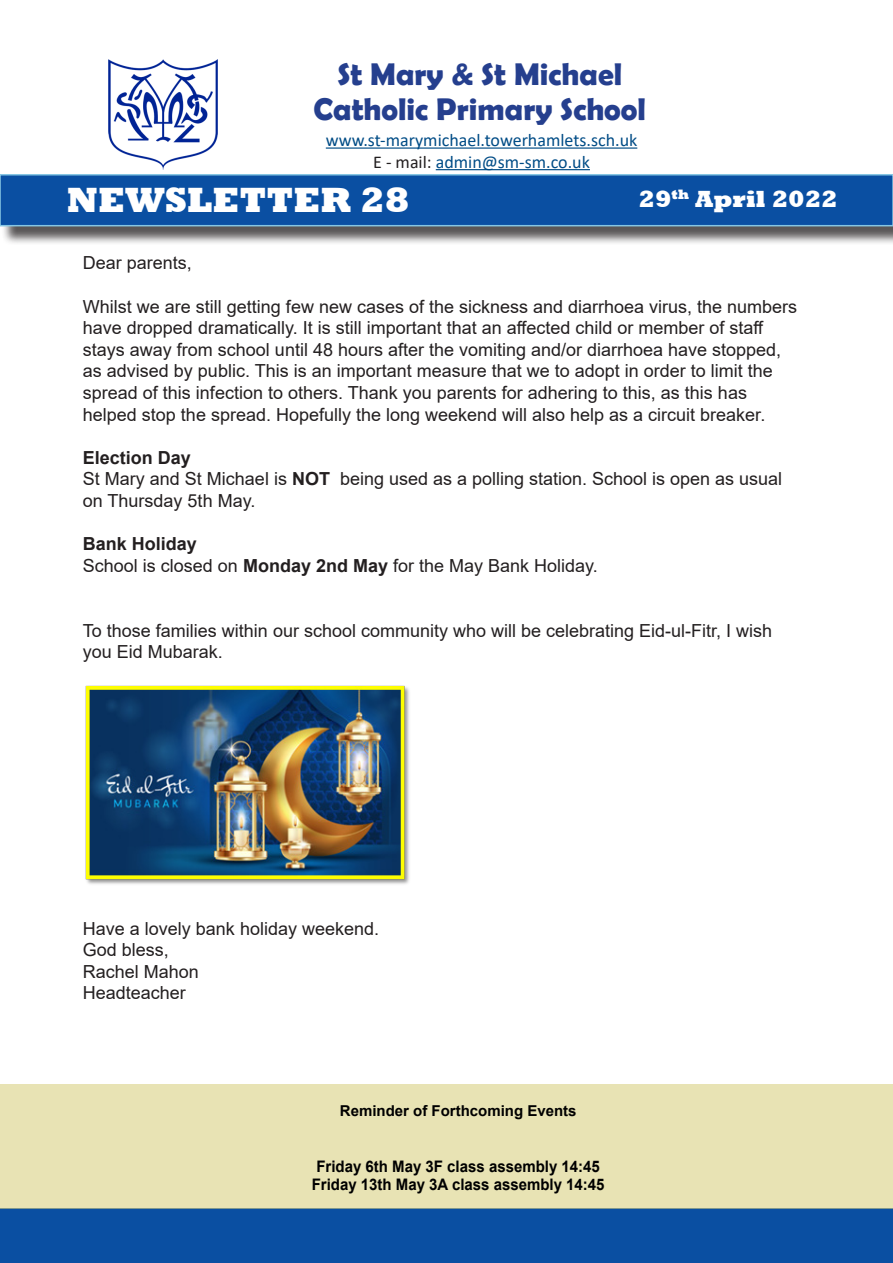
<style>
.page{position:relative;width:893px;height:1263px;background:#fff}
.page>*{position:absolute;margin:0;border:0;box-sizing:border-box;transform-origin:0 0}
.t1{font:800 36px "Rockwell";color:#fff}
.t2{font:700 31.5px "Berlin Sans FB Demi";color:#253f8e}
.t3{font:800 24px "Rockwell";color:#fff}
.t4{font:18px/21.6px "Arial";color:#231f20}
.t5{font:18px "Calibri";color:#004c86}
.t6{font:700 18px "Arial";color:#231f20}
.t7{font:700 15.9px "Arial";color:#000;scale:.94 1}
.t8{font:700 15px "Arial";color:#000}
.s1{color:#231f20}
.s2{font-weight:700}
</style>
<div class="page">
<div style="left:2px;top:176px;width:891px;height:69px;background:#231f20;opacity:.75"></div>
<div style="left:0;top:175px;width:893px;height:51px;background:#0a4fa2"></div>
<div style="left:0;top:174px;width:893px;height:52px;border:2px solid #86c6e3"></div>
<hr style="left:326px;top:147px;width:311px;height:2px;background:#004c86">
<hr style="left:436px;top:169px;width:154px;height:1px;background:#004c86">
<img style="left:108px;top:59px;width:110px;height:111px">
<div style="left:0;top:1209px;width:893px;height:54px;background:#0a4fa2"></div>
<div style="left:0;top:1084px;width:893px;height:124px;background:#e8e3b4"></div>
<img style="left:85px;top:685px;width:324px;height:199px">
<p class="t2" style="left:337px;top:56px;width:286px">St Mary &amp; St Michael</p>
<p class="t2" style="left:314px;top:91px;width:334px">Catholic Primary School</p>
<p class="t5" style="left:326px;top:128px;width:313px">www.st-marymichael.towerhamlets.sch.uk</p>
<p class="t5" style="left:373px;top:149px;width:218px"><span class="s1">E - mail:</span> admin@sm-sm.co.uk</p>
<p class="t1" style="left:67px;top:179px;width:344px">NEWSLETTER 28</p>
<p class="t3" style="left:639px;top:185px;width:201px">29<sup>th</sup> April 2022</p>
<p class="t4" style="left:83px;top:252px;width:111px">Dear parents,</p>
<p class="t4" style="left:83px;top:295px;width:716px">Whilst we are still getting few new cases of the sickness and diarrhoea virus, the numbers have dropped dramatically. It is still important that an affected child or member of staff stays away from school until 48 hours after the vomiting and/or diarrhoea have stopped, as advised by public. This is an important measure that we to adopt in order to limit the spread of this infection to others. Thank you parents for adhering to this, as this has helped stop the spread. Hopefully the long weekend will also help as a circuit breaker.</p>
<p class="t6" style="left:83px;top:445px;width:110px">Election Day</p>
<p class="t4" style="left:83px;top:468px;width:701px">St Mary and St Michael is <span class="s2">NOT</span> being used as a polling station. School is open as usual on Thursday 5th May.</p>
<p class="t6" style="left:83px;top:531px;width:116px">Bank Holiday</p>
<p class="t4" style="left:83px;top:554px;width:516px">School is closed on <span class="s2">Monday 2nd May</span> for the May Bank Holiday.</p>
<p class="t4" style="left:83px;top:619px;width:691px">To those families within our school community who will be celebrating Eid-ul-Fitr, I wish you Eid Mubarak.</p>
<p class="t4" style="left:83px;top:917px;width:298px">Have a lovely bank holiday weekend.</p>
<p class="t4" style="left:83px;top:939px;width:88px">God bless,</p>
<p class="t4" style="left:83px;top:960px;width:118px">Rachel Mahon</p>
<p class="t4" style="left:83px;top:982px;width:105px">Headteacher</p>
<p class="t8" style="left:340px;top:1100px;width:238px">Reminder of Forthcoming Events</p>
<p class="t7" style="left:316px;top:1155px;width:303px">Friday 6th May 3F class assembly 14:45</p>
<p class="t7" style="left:312px;top:1173px;width:313px">Friday 13th May 3A class assembly 14:45</p>
</div>
